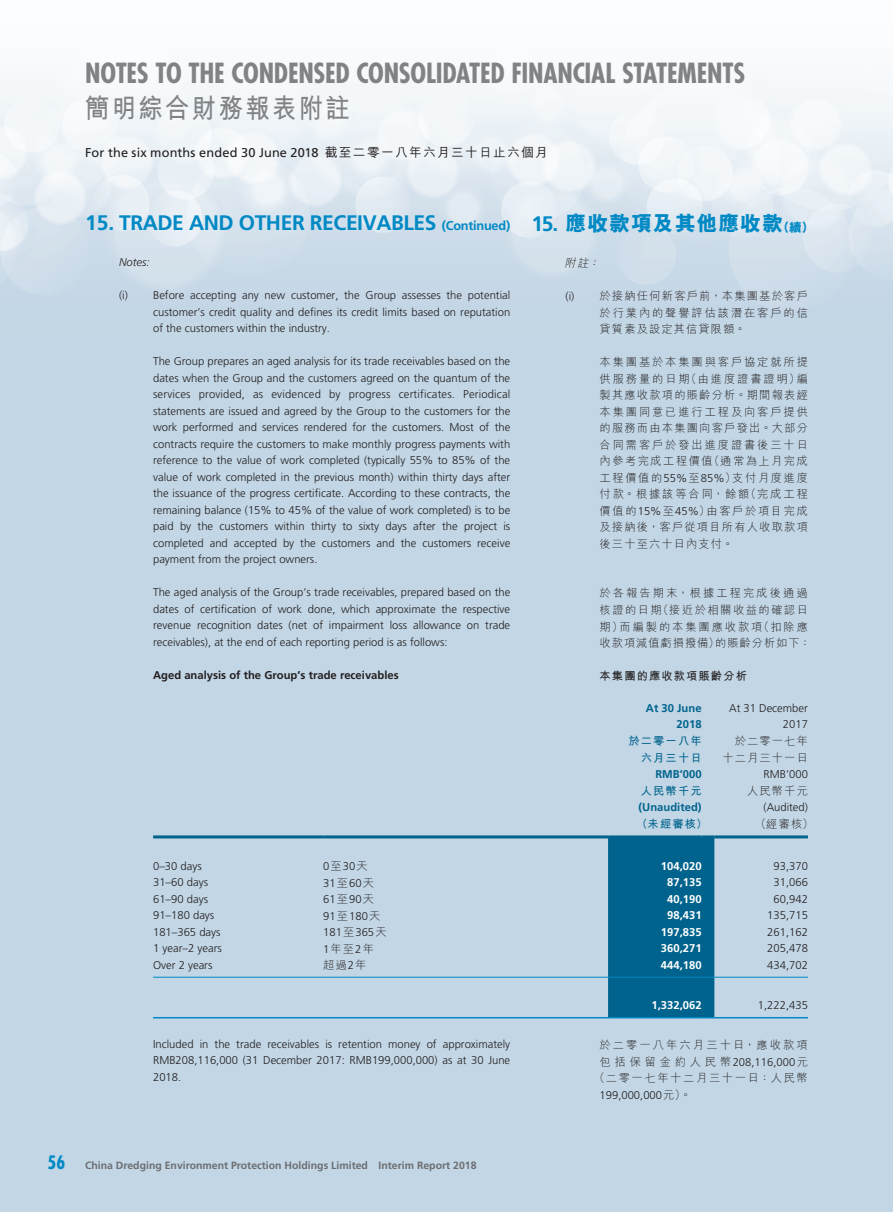
<style>
.page{position:relative;width:893px;height:1212px;background:#fff}
.page>*{position:absolute;margin:0;border:0;box-sizing:border-box;transform-origin:0 0}
.t1{font:700 condensed 27px "Futura Std";letter-spacing:-.01em;color:#808285}
.t2{font:700 27px "M Hei HK";letter-spacing:.1em;color:#808285;scale:.9 1}
.t3{font:700 21px "Frutiger LT Std";letter-spacing:-.02em;color:#0089c4}
.t4{font:800 21px "M Hei HK";letter-spacing:.04em;color:#0089c4}
.t5{font:12.75px "Frutiger LT Std";letter-spacing:.01em;color:#231f20}
.t6{font:300 11.25px/16.5px "Frutiger LT Std";color:#231f20;text-align:justify}
.t7{font:300 11.25px/16.5px "M Hei HK";letter-spacing:.135em;color:#231f20;text-align:justify}
.t8{font:700 11.25px "Frutiger LT Std";color:#fff}
.t9{font:700 11.25px "Frutiger LT Std";color:#231f20}
.t10{font:700 11.25px "Frutiger LT Std";color:#00638d}
.t11{font:700 11.25px/16.5px "M Hei HK";letter-spacing:.1em;color:#00638d;text-align:right}
.t12{font:300 11.25px "M Hei HK";letter-spacing:.185em;color:#231f20}
.t13{font:300 11.25px/16.5px "M Hei HK";letter-spacing:.1em;color:#231f20;text-align:right}
.t14{font:700 11.25px "M Hei HK";letter-spacing:.1em;color:#231f20}
.t15{font:italic 300 11.25px "Frutiger LT Std";color:#231f20}
.t16{font:italic 300 11.25px "M Hei HK";color:#231f20}
.t17{font:700 10.5px "Frutiger LT Std";color:#6c6d70}
.s1{font-family:"M Hei HK";font-weight:500}
.s2{font-size:12.75px}
.s3{font-family:"Frutiger LT Std";font-weight:700}
.s4{font-family:"Frutiger LT Std"}
.s5{font-family:"M Hei HK"}
.s6{font-family:"Futura Std";font-stretch:condensed;font-size:18px;color:#0089c4}
</style>
<div class="page">
<img style="left:0;top:83px;width:893px;height:1129px">
<hr style="left:153px;top:977px;width:170px;height:1px;background:#0089c4">
<hr style="left:323px;top:977px;width:285px;height:1px;background:#0089c4">
<hr style="left:714px;top:977px;width:94px;height:1px;background:#0089c4">
<hr style="left:153px;top:1017px;width:170px;height:1px;background:#0089c4">
<hr style="left:323px;top:1017px;width:285px;height:1px;background:#0089c4">
<hr style="left:714px;top:1017px;width:94px;height:1px;background:#0089c4">
<hr style="left:153px;top:835px;width:170px;height:3px;background:#00638d">
<hr style="left:323px;top:835px;width:285px;height:3px;background:#00638d">
<div style="left:608px;top:835px;width:106px;height:183px;background:#00638d"></div>
<hr style="left:714px;top:835px;width:94px;height:3px;background:#00638d">
<h1 class="t1" style="left:85px;top:56px;width:662px">NOTES TO THE CONDENSED CONSOLIDATED FINANCIAL STATEMENTS</h1>
<h1 class="t2" style="left:85px;top:89px;width:296px">簡明綜合財務報表附註</h1>
<p class="t5" style="left:85px;top:145px;width:464px">For the six months ended 30 June 2018 <span class="s1">截至二零一八年六月三十日止六個月</span></p>
<h2 class="t3" style="left:85px;top:210px;width:427px">15. TRADE AND OTHER RECEIVABLES <span class="s2">(Continued)</span></h2>
<p class="t15" style="left:119px;top:256px;width:32px">Notes:</p>
<p class="t6" style="left:153px;top:287px;width:359px;text-indent:-34px">(i) Before accepting any new customer, the Group assesses the potential customer’s credit quality and defines its credit limits based on reputation of the customers within the industry.</p>
<p class="t6" style="left:153px;top:353px;width:359px">The Group prepares an aged analysis for its trade receivables based on the dates when the Group and the customers agreed on the quantum of the services provided, as evidenced by progress certificates. Periodical statements are issued and agreed by the Group to the customers for the work performed and services rendered for the customers. Most of the contracts require the customers to make monthly progress payments with reference to the value of work completed (typically 55% to 85% of the value of work completed in the previous month) within thirty days after the issuance of the progress certificate. According to these contracts, the remaining balance (15% to 45% of the value of work completed) is to be paid by the customers within thirty to sixty days after the project is completed and accepted by the customers and the customers receive payment from the project owners.</p>
<p class="t6" style="left:153px;top:584px;width:359px">The aged analysis of the Group’s trade receivables, prepared based on the dates of certification of work done, which approximate the respective revenue recognition dates (net of impairment loss allowance on trade receivables), at the end of each reporting period is as follows:</p>
<p class="t9" style="left:153px;top:668px;width:247px">Aged analysis of the Group’s trade receivables</p>
<h2 class="t4" style="left:531px;top:213px;width:284px"><span class="s3">15.</span> 應收款項及其他應收款<span class="s2">（續）</span></h2>
<p class="t16" style="left:565px;top:257px;width:39px">附註：</p>
<p class="t7" style="left:600px;top:288px;width:210px;text-indent:-34px"><span class="s4">(i)</span> 於接納任何新客戶前，本集團基於客戶於行業內的聲譽評估該潛在客戶的信貸質素及設定其信貸限額。</p>
<p class="t7" style="left:600px;top:354px;width:210px">本集團基於本集團與客戶協定就所提供服務量的日期（由進度證書證明）編製其應收款項的賬齡分析。期間報表經本集團同意已進行工程及向客戶提供的服務而由本集團向客戶發出。大部分合同需客戶於發出進度證書後三十日內參考完成工程價值（通常為上月完成工程價值的<span class="s4">55%</span>至<span class="s4">85%</span>）支付月度進度付款。根據該等合同，餘額（完成工程價值的<span class="s4">15%</span>至<span class="s4">45%</span>）由客戶於項目完成及接納後，客戶從項目所有人收取款項後三十至六十日內支付。</p>
<p class="t7" style="left:600px;top:585px;width:213px;text-align:left">於各報告期末，根據工程完成後通過核證的日期（接近於相關收益的確認日期）而編製的本集團應收款項（扣除應收款項減值虧損撥備）的賬齡分析如下：</p>
<p class="t14" style="left:600px;top:668px;width:149px">本集團的應收款項賬齡分析</p>
<p class="t10" style="left:646px;top:701px;width:57px">At 30 June</p>
<p class="t6" style="left:729px;top:700px;width:80px">At 31 December</p>
<p class="t10" style="left:677px;top:718px;width:27px">2018</p>
<p class="t6" style="left:783px;top:716px;width:27px">2017</p>
<p class="t11" style="left:628px;top:732px;width:75px">於二零一八年六月三十日</p>
<p class="t13" style="left:722px;top:732px;width:87px">於二零一七年十二月三十一日</p>
<p class="t10" style="left:655px;top:767px;width:48px">RMB’000</p>
<p class="t6" style="left:763px;top:766px;width:46px">RMB’000</p>
<p class="t11" style="left:641px;top:781px;width:62px">人民幣千元</p>
<p class="t7" style="left:747px;top:782px;width:62px">人民幣千元</p>
<p class="t10" style="left:638px;top:800px;width:65px">(Unaudited)</p>
<p class="t6" style="left:763px;top:799px;width:46px">(Audited)</p>
<p class="t11" style="left:636px;top:814px;width:72px">（未經審核）</p>
<p class="t7" style="left:755px;top:815px;width:60px">（經審核）</p>
<p class="t6" style="left:153px;top:857px;width:50px">0–30 days</p>
<p class="t6" style="left:323px;top:858px;width:46px">0<span class="s5">至</span>30<span class="s5">天</span></p>
<p class="t8" style="left:661px;top:859px;width:42px">104,020</p>
<p class="t6" style="left:773px;top:857px;width:36px">93,370</p>
<p class="t6" style="left:153px;top:874px;width:57px">31–60 days</p>
<p class="t6" style="left:323px;top:874px;width:52px">31<span class="s5">至</span>60<span class="s5">天</span></p>
<p class="t8" style="left:667px;top:875px;width:36px">87,135</p>
<p class="t6" style="left:773px;top:874px;width:36px">31,066</p>
<p class="t6" style="left:153px;top:890px;width:57px">61–90 days</p>
<p class="t6" style="left:323px;top:891px;width:52px">61<span class="s5">至</span>90<span class="s5">天</span></p>
<p class="t8" style="left:667px;top:892px;width:36px">40,190</p>
<p class="t6" style="left:773px;top:890px;width:36px">60,942</p>
<p class="t6" style="left:153px;top:907px;width:63px">91–180 days</p>
<p class="t6" style="left:323px;top:907px;width:59px">91<span class="s5">至</span>180<span class="s5">天</span></p>
<p class="t8" style="left:667px;top:908px;width:36px">98,431</p>
<p class="t6" style="left:767px;top:907px;width:42px">135,715</p>
<p class="t6" style="left:153px;top:923px;width:69px">181–365 days</p>
<p class="t6" style="left:323px;top:924px;width:65px">181<span class="s5">至</span>365<span class="s5">天</span></p>
<p class="t8" style="left:661px;top:925px;width:42px">197,835</p>
<p class="t6" style="left:767px;top:923px;width:42px">261,162</p>
<p class="t6" style="left:153px;top:940px;width:70px">1 year–2 years</p>
<p class="t7" style="left:323px;top:940px;width:52px"><span class="s4">1</span>年至<span class="s4">2</span>年</p>
<p class="t8" style="left:661px;top:941px;width:42px">360,271</p>
<p class="t6" style="left:767px;top:940px;width:42px">205,478</p>
<p class="t6" style="left:153px;top:956px;width:61px">Over 2 years</p>
<p class="t7" style="left:323px;top:956px;width:45px">超過<span class="s4">2</span>年</p>
<p class="t8" style="left:661px;top:958px;width:42px">444,180</p>
<p class="t6" style="left:767px;top:956px;width:42px">434,702</p>
<p class="t8" style="left:652px;top:998px;width:52px">1,332,062</p>
<p class="t6" style="left:758px;top:997px;width:52px">1,222,435</p>
<p class="t6" style="left:153px;top:1036px;width:359px">Included in the trade receivables is retention money of approximately RMB208,116,000 (31 December 2017: RMB199,000,000) as at 30 June 2018.</p>
<p class="t12" style="left:600px;top:1039px;width:210px">於二零一八年六月三十日，應收款項</p>
<p class="t6" style="left:600px;top:1054px;width:210px"><span class="s5">包括保留金約人民幣</span>208,116,000<span class="s5">元</span></p>
<p class="t7" style="left:594px;top:1070px;width:215px">（二零一七年十二月三十一日：人民幣</p>
<p class="t6" style="left:600px;top:1087px;width:93px">199,000,000<span class="s5">元）。</span></p>
<p class="t17" style="left:48px;top:1159px;width:430px"><span class="s6">56</span> China Dredging Environment Protection Holdings Limited Interim Report 2018</p>
</div>
